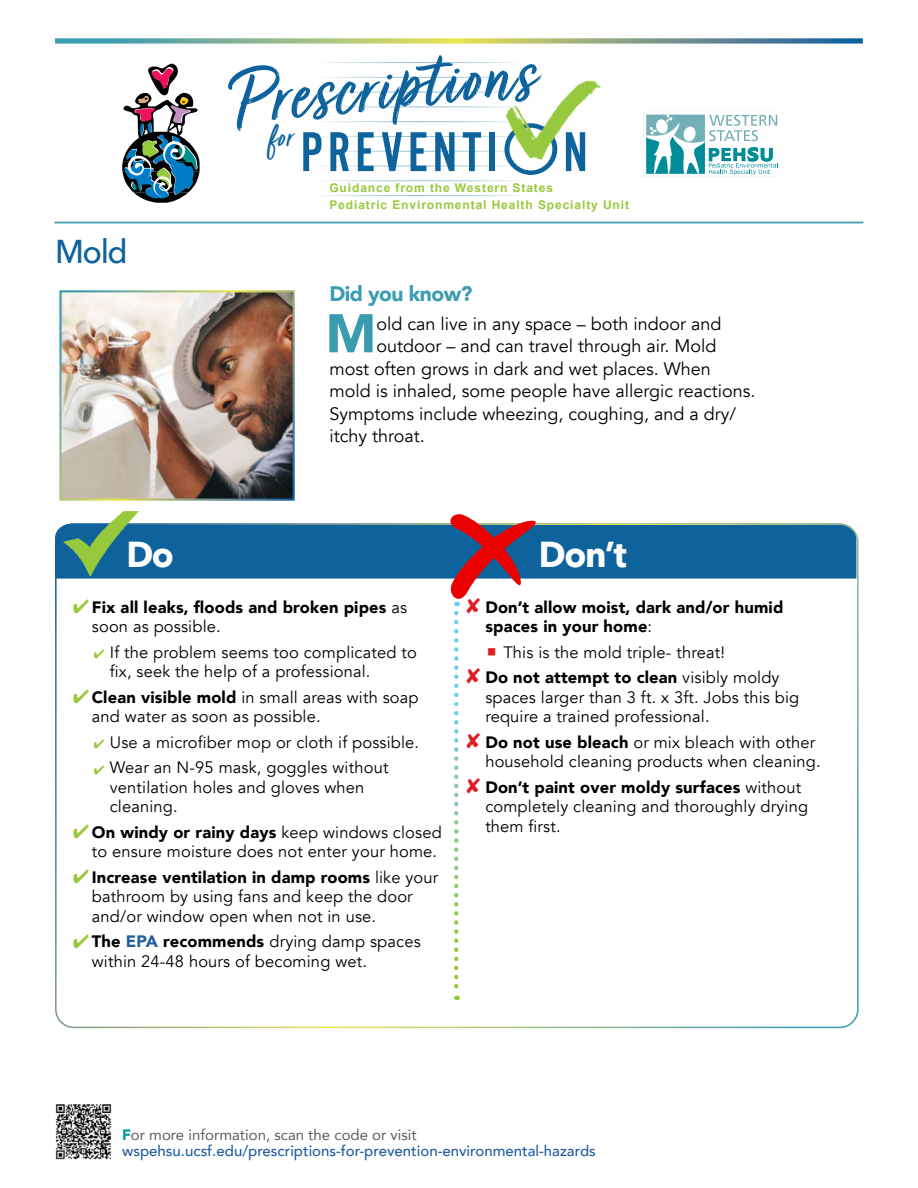
<style>
.page{position:relative;width:918px;height:1188px;background:#fff}
.page>*{position:absolute;margin:0;border:0;box-sizing:border-box;transform-origin:0 0}
.t1{font:85.5px "Turbinado Pro";color:#0e639d}
.t2{font:58.35px "Alternate Got No 2 D";letter-spacing:.085em;color:#0e639d}
.t3{font:900 54px "Avenir";color:#3a9cb1}
.t4{font:700 36px "Avenir Next";color:#fff}
.t5{font:500 33px "Avenir Next";color:#0e639d}
.t6{font:900 21px "Avenir";letter-spacing:-.025em;color:#3a9cb1}
.t7{font:18px "Avenir";color:#000}
.t8{font:16.5px/19.5px "Avenir";letter-spacing:.01em;color:#000}
.t9{font:900 16.5px/19.5px "Avenir";letter-spacing:.01em;color:#000}
.t10{font:500 15px/16.5px "Avenir";color:#215e9e}
.t11{font:700 12px/16.5px "Arial";letter-spacing:.075em;color:#97c93d}
.s1{font-family:"ITC Avant Garde Pro";font-size:67.5px}
.s2{font-weight:400}
.s3{font-weight:900}
.s4{font-weight:900;color:#215e9e}
.s5{font-family:"Arial Unicode MS";color:#e11b22}
.s6{font-weight:900;color:#00989a}
.s7{font-weight:400;color:#5a5b5d}
</style>
<div class="page">
<svg style="left:55px;top:38px;width:808px;height:6px;background:#92b397"></svg>
<svg style="left:643px;top:111px;width:135px;height:65px"></svg>
<img style="left:499px;top:77px;width:102px;height:90px">
<svg style="left:122px;top:64px;width:78px;height:139px"></svg>
<div style="left:55px;top:222px;width:808px;height:1px;border:1px solid #3a9cb1"></div>
<div style="left:55px;top:524px;width:801px;height:55px;background:#0e639d"></div>
<img style="left:62px;top:293px;width:230px;height:205px">
<img style="left:55px;top:1104px;width:57px;height:56px">
<img style="left:62px;top:512px;width:78px;height:67px">
<svg style="left:450px;top:514px;width:86px;height:486px"></svg>
<h1 class="t1" style="left:226px;top:54px;width:305px;rotate:-5deg">Prescriptions</h1>
<h2 class="t2" style="left:301px;top:121px;width:289px">PREVENTI<span class="s1">O</span>N</h2>
<h3 class="t5" style="left:55px;top:224px;width:74px">Mold</h3>
<p class="t11" style="left:329px;top:180px;width:301px">Guidance from the Western States<br>Pediatric Environmental Health Specialty Unit</p>
<p class="t6" style="left:329px;top:276px;width:145px">Did you know?</p>
<h3 class="t3" style="left:326px;top:287px;width:52px">M</h3>
<p class="t7" style="left:376px;top:313px;width:347px">old can live in any space – both indoor and</p>
<p class="t7" style="left:376px;top:335px;width:341px">outdoor – and can travel through air. Mold</p>
<p class="t7" style="left:329px;top:358px;width:383px">most often grows in dark and wet places. When</p>
<p class="t7" style="left:329px;top:380px;width:428px">mold is inhaled, some people have allergic reactions.</p>
<p class="t7" style="left:329px;top:403px;width:408px">Symptoms include wheezing, coughing, and a dry/</p>
<p class="t7" style="left:329px;top:425px;width:97px">itchy throat.</p>
<h3 class="t4" style="left:126px;top:523px;width:49px">Do</h3>
<h3 class="t4" style="left:539px;top:523px;width:89px">Don’t</h3>
<p class="t9" style="left:92px;top:597px;width:317px">Fix all leaks, floods and broken pipes <span class="s2">as soon as possible.</span></p>
<p class="t8" style="left:110px;top:643px;width:308px">If the problem seems too complicated to fix, seek the help of a professional.</p>
<p class="t8" style="left:92px;top:688px;width:328px"><span class="s3">Clean visible mold</span> in small areas with soap and water as soon as possible.</p>
<p class="t8" style="left:110px;top:730px;width:311px;line-height:25.5px">Use a microfiber mop or cloth if possible.<br>Wear an N-95 mask, goggles without</p>
<p class="t8" style="left:110px;top:778px;width:256px">ventilation holes and gloves when cleaning.</p>
<p class="t8" style="left:92px;top:823px;width:351px"><span class="s3">On windy or rainy days</span> keep windows closed to ensure moisture does not enter your home.</p>
<p class="t8" style="left:92px;top:868px;width:348px"><span class="s3">Increase ventilation in damp rooms</span> like your bathroom by using fans and keep the door and/or window open when not in use.</p>
<p class="t8" style="left:92px;top:932px;width:330px"><span class="s3">The</span> <span class="s4">EPA</span> <span class="s3">recommends</span> drying damp spaces within 24-48 hours of becoming wet.</p>
<p class="t9" style="left:485px;top:597px;width:300px">Don’t allow moist, dark and/or humid spaces in your home<span class="s2">:</span></p>
<p class="t8" style="left:485px;top:640px;width:296px;line-height:25.5px"><span class="s5">■</span> This is the mold triple- threat!<br><span class="s3">Do not attempt to clean</span> visibly moldy</p>
<p class="t8" style="left:485px;top:688px;width:316px">spaces larger than 3 ft. x 3ft. Jobs this big require a trained professional.</p>
<p class="t8" style="left:485px;top:733px;width:337px"><span class="s3">Do not use bleach</span> or mix bleach with other household cleaning products when cleaning.</p>
<p class="t8" style="left:485px;top:778px;width:324px"><span class="s3">Don’t paint over moldy surfaces</span> without completely cleaning and thoroughly drying them first.</p>
<p class="t10" style="left:122px;top:1126px;width:475px"><span class="s6">F</span><span class="s7">or more information, scan the code or visit </span>wspehsu.ucsf.edu/prescriptions-for-prevention-environmental-hazards</p>
</div>
